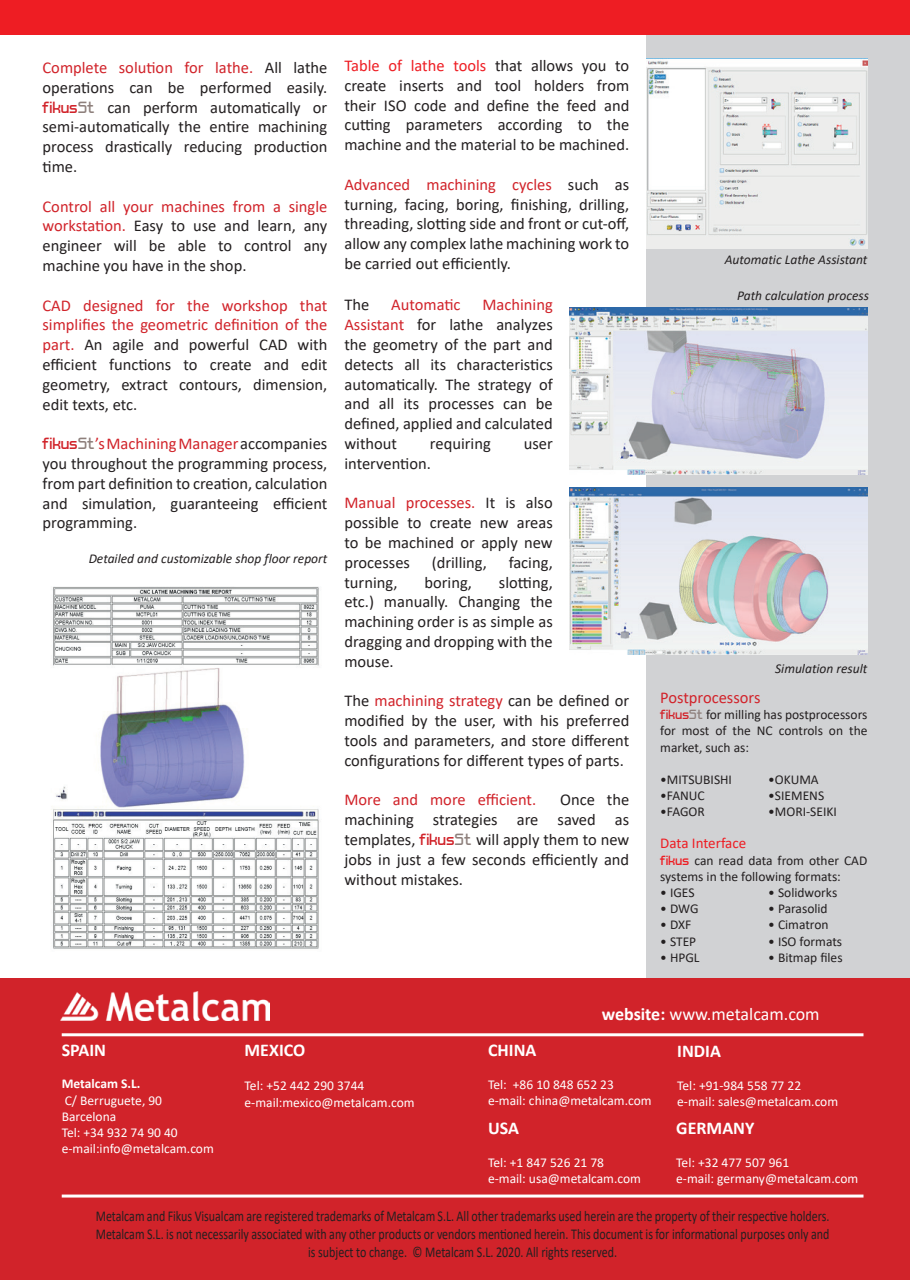
<style>
.page{position:relative;width:910px;height:1280px;background:#fff}
.page>*{position:absolute;margin:0;border:0;box-sizing:border-box;transform-origin:0 0}
.t1{font:700 18px "Calibri";color:#fff}
.t2{font:18px "Calibri";color:#fff}
.t3{font:16.5px/19.8px "Calibri";color:#231f20;text-align:justify}
.t4{font:16.5px "Calibri";color:#d1232a}
.t5{font:15px/18px "Calibri";color:#231f20;text-align:center;scale:.8 1}
.t6{font:15px "Calibri";color:#ee1d23}
.t7{font:13.5px/16.2px "Calibri";color:#fff}
.t8{font:13.5px/16.2px "Calibri";color:#231f20;text-align:justify}
.t9{font:italic 13.5px "Calibri";color:#231f20}
.t10{font:700 13.5px "Calibri";color:#fff}
.s1{color:#d1232a}
.s2{font-family:"Effective Way 7";color:#d1232a}
.s3{font-family:"Effective Way 7";color:#8e807c}
.s4{color:#ee1d23}
.s5{font-family:"Effective Way 7";color:#ee1d23}
.s6{font-weight:700}
</style>
<div class="page">
<div style="left:646px;top:34px;width:264px;height:944px;background:#d1d2d4"></div>
<div style="left:0;top:0;width:910px;height:34px;background:#ee1d23"></div>
<img style="left:570px;top:308px;width:297px;height:167px">
<img style="left:647px;top:59px;width:220px;height:190px">
<img style="left:570px;top:487px;width:297px;height:167px">
<img style="left:51px;top:586px;width:268px;height:363px">
<div style="left:0;top:978px;width:910px;height:302px;background:#d1232a"></div>
<img style="left:61px;top:992px;width:208px;height:28px">
<hr style="left:62px;top:1033px;width:801px;height:3px;background:#fff">
<hr style="left:62px;top:1194px;width:801px;height:3px;background:#fff">
<p class="t3" style="left:43px;top:57px;width:286px"><span class="s1">Complete solution for lathe.</span> All lathe operations can be performed easily. <span class="s2">fikus</span><span class="s3">St</span> can perform automatically or semi-automatically the entire machining process drastically reducing production time.</p>
<p class="t3" style="left:43px;top:196px;width:286px"><span class="s1">Control all your machines from a single workstation.</span> Easy to use and learn, any engineer will be able to control any machine you have in the shop.</p>
<p class="t3" style="left:43px;top:295px;width:286px"><span class="s1">CAD designed for the workshop that simplifies the geometric definition of the part.</span> An agile and powerful CAD with efficient functions to create and edit geometry, extract contours, dimension, edit texts, etc.</p>
<p class="t3" style="left:43px;top:433px;width:286px"><span class="s2">fikus</span><span class="s3">St</span><span class="s1">’s Machining Manager</span> accompanies you throughout the programming process, from part definition to creation, calculation and simulation, guaranteeing efficient programming.</p>
<p class="t9" style="left:89px;top:549px;width:240px">Detailed and customizable shop floor report</p>
<p class="t3" style="left:344px;top:55px;width:286px"><span class="s4">Table of lathe tools</span> that allows you to create inserts and tool holders from their ISO code and define the feed and cutting parameters according to the machine and the material to be machined.</p>
<p class="t3" style="left:344px;top:174px;width:286px"><span class="s1">Advanced machining cycles</span> such as turning, facing, boring, finishing, drilling, threading, slotting side and front or cut-off, allow any complex lathe machining work to be carried out efficiently.</p>
<p class="t3" style="left:344px;top:295px;width:26px">The</p>
<p class="t4" style="left:391px;top:293px;width:71px">Automatic</p>
<p class="t3" style="left:344px;top:295px;width:210px;text-indent:138px"><span class="s1">Machining Assistant</span> for lathe analyzes the geometry of the part and detects all its characteristics automatically. The strategy of and all its processes can be defined, applied and calculated without</p>
<p class="t3" style="left:430px;top:433px;width:62px">requiring</p>
<p class="t3" style="left:524px;top:433px;width:31px">user</p>
<p class="t3" style="left:344px;top:453px;width:88px">intervention.</p>
<p class="t3" style="left:344px;top:493px;width:210px"><span class="s1">Manual processes.</span> It is also possible to create new areas to be machined or apply new processes</p>
<p class="t3" style="left:432px;top:552px;width:57px">(drilling,</p>
<p class="t3" style="left:509px;top:552px;width:46px">facing,</p>
<p class="t3" style="left:344px;top:572px;width:210px;text-indent:155px">slotting, etc.) manually. Changing the machining order is as simple as dragging and dropping with the mouse.</p>
<p class="t3" style="left:344px;top:691px;width:286px">The <span class="s1">machining strategy</span> can be defined or modified by the user, with his preferred tools and parameters, and store different configurations for different types of parts.</p>
<p class="t4" style="left:344px;top:788px;width:193px">More and more efficient.</p>
<p class="t3" style="left:344px;top:572px;width:55px">turning,</p>
<p class="t3" style="left:424px;top:572px;width:49px">boring,</p>
<p class="t3" style="left:344px;top:790px;width:286px;text-indent:216px">Once the machining strategies are saved as templates, <span class="s2">fikus</span><span class="s3">St</span> will apply them to new jobs in just a few seconds efficiently and without mistakes.</p>
<p class="t9" style="left:725px;top:250px;width:144px">Automatic Lathe Assistant</p>
<p class="t9" style="left:737px;top:286px;width:133px">Path calculation process</p>
<p class="t9" style="left:775px;top:659px;width:94px">Simulation result</p>
<p class="t4" style="left:660px;top:686px;width:102px">Postprocessors</p>
<p class="t8" style="left:660px;top:706px;width:209px"><span class="s2">fikus</span><span class="s3">St</span> for milling has postprocessors for most of the NC controls on the market, such as:</p>
<p class="t8" style="left:660px;top:771px;width:73px">•MITSUBISHI</p>
<p class="t8" style="left:768px;top:771px;width:52px">•OKUMA</p>
<p class="t8" style="left:660px;top:787px;width:46px">•FANUC</p>
<p class="t8" style="left:768px;top:787px;width:57px">•SIEMENS</p>
<p class="t8" style="left:660px;top:803px;width:46px">•FAGOR</p>
<p class="t8" style="left:768px;top:803px;width:70px">•MORI-SEIKI</p>
<p class="t6" style="left:660px;top:833px;width:88px">Data Interface</p>
<p class="t8" style="left:660px;top:851px;width:209px"><span class="s5">fikus</span> can read data from other CAD systems in the following formats:</p>
<p class="t8" style="left:660px;top:884px;width:36px">• IGES</p>
<p class="t8" style="left:768px;top:884px;width:71px">• Solidworks</p>
<p class="t8" style="left:660px;top:900px;width:40px">• DWG</p>
<p class="t8" style="left:768px;top:900px;width:61px">• Parasolid</p>
<p class="t8" style="left:660px;top:916px;width:33px">• DXF</p>
<p class="t8" style="left:768px;top:916px;width:62px">• Cimatron</p>
<p class="t8" style="left:660px;top:932px;width:38px">• STEP</p>
<p class="t8" style="left:768px;top:932px;width:75px">• ISO formats</p>
<p class="t8" style="left:660px;top:949px;width:41px">• HPGL</p>
<p class="t8" style="left:768px;top:949px;width:76px">• Bitmap files</p>
<p class="t2" style="left:602px;top:1001px;width:219px"><span class="s6">website:</span> www.metalcam.com</p>
<p class="t1" style="left:62px;top:1037px;width:46px">SPAIN</p>
<p class="t10" style="left:62px;top:1074px;width:80px">Metalcam S.L.</p>
<p class="t7" style="left:62px;top:1091px;width:154px">C/ Berruguete, 90<br>Barcelona<br>Tel: +34 932 74 90 40 e-mail:info@metalcam.com</p>
<p class="t1" style="left:245px;top:1037px;width:62px">MEXICO</p>
<p class="t7" style="left:245px;top:1077px;width:172px">Tel: +52 442 290 3744 e-mail:mexico@metalcam.com</p>
<p class="t1" style="left:488px;top:1037px;width:50px">CHINA</p>
<p class="t7" style="left:488px;top:1076px;width:165px">Tel: +86 10 848 652 23 e-mail: china@metalcam.com</p>
<p class="t1" style="left:677px;top:1038px;width:45px">INDIA</p>
<p class="t7" style="left:677px;top:1077px;width:162px">Tel: +91-984 558 77 22 e-mail: sales@metalcam.com</p>
<p class="t1" style="left:676px;top:1116px;width:80px">GERMANY</p>
<p class="t7" style="left:676px;top:1154px;width:184px">Tel: +32 477 507 961<br>e-mail: germany@metalcam.com</p>
<p class="t5" style="left:96px;top:1206px;width:919px">Metalcam and Fikus Visualcam are registered trademarks of Metalcam S.L. All other trademarks used herein are the property of their respective holders.<br>Metalcam S.L. is not necessarily associated with any other products or vendors mentioned herein. This document is for informational purposes only and is subject to change. © Metalcam S.L. 2020. All rights reserved.</p>
<p class="t1" style="left:488px;top:1116px;width:32px">USA</p>
<p class="t7" style="left:488px;top:1154px;width:154px">Tel: +1 847 526 21 78 e-mail: usa@metalcam.com</p>
</div>
